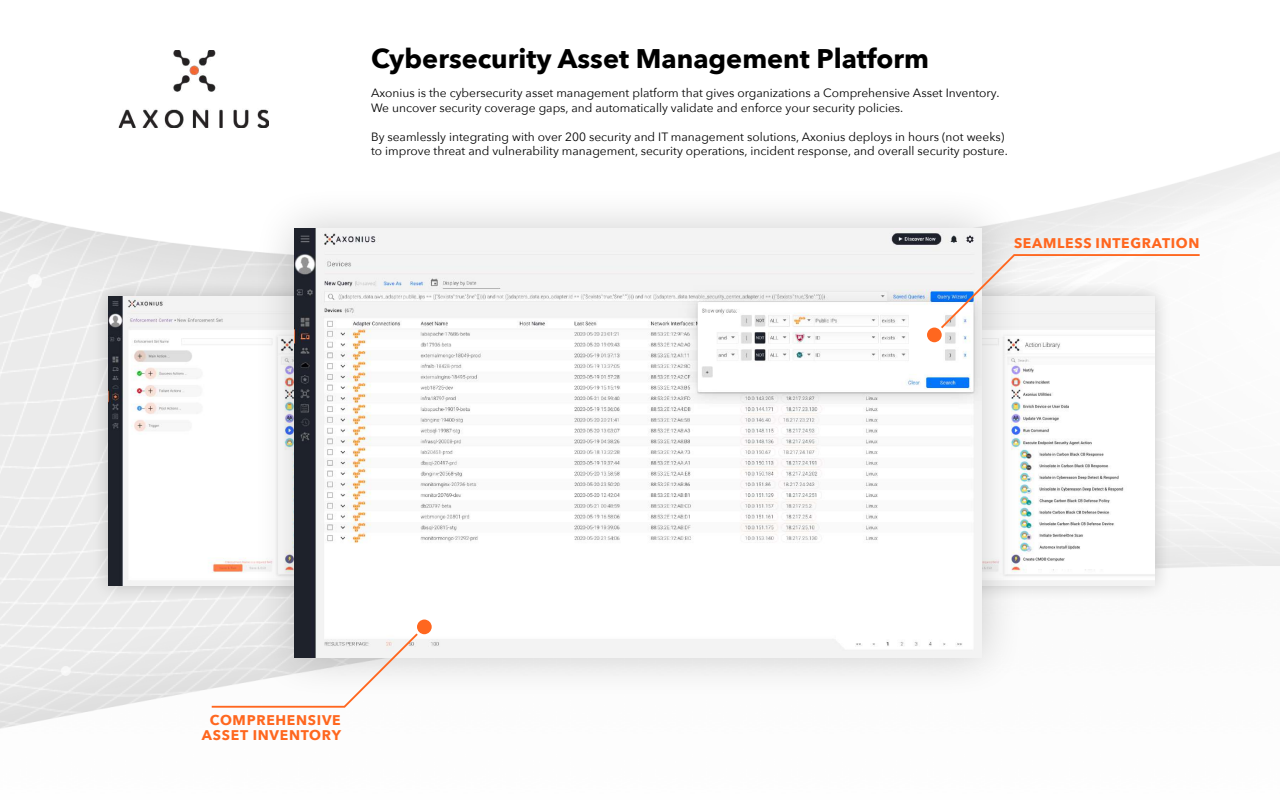
<style>
.page{position:relative;width:1280px;height:800px;background:#fff}
.page>*{position:absolute;margin:0;border:0;box-sizing:border-box;transform-origin:0 0}
.t1{font:700 26.9px "Avenir Next";color:#000}
.t2{font:700 14px/15px "Avenir Next";letter-spacing:.05em;color:#ff671f;text-align:center}
.t3{font:12px/14.4px "Avenir Next";color:#000}
</style>
<div class="page">
<img style="left:0;top:111px;width:1280px;height:618px">
<div style="left:91px;top:279px;width:497px;height:324px;background:#000;opacity:.2"></div>
<img style="left:108px;top:296px;width:143px;height:289px">
<div style="left:817px;top:279px;width:355px;height:324px;background:#000;opacity:.2"></div>
<img style="left:1024px;top:337px;width:131px;height:248px">
<div style="left:251px;top:185px;width:773px;height:516px;background:#000;opacity:.2"></div>
<img style="left:294px;top:228px;width:688px;height:430px">
<img style="left:118px;top:50px;width:150px;height:78px">
<svg style="left:932px;top:253px;width:270px;height:84px"></svg>
<div style="left:926px;top:326px;width:17px;height:18px;background:#ff671f;border-radius:50%"></div>
<div style="left:924px;top:325px;width:21px;height:20px;border:3px solid #fff;border-radius:50%"></div>
<svg style="left:210px;top:625px;width:216px;height:84px"></svg>
<div style="left:415px;top:618px;width:18px;height:18px;background:#ff671f;border-radius:50%"></div>
<div style="left:414px;top:617px;width:21px;height:20px;border:3px solid #fff;border-radius:50%"></div>
<h1 class="t1" style="left:371px;top:36px;width:560px">Cybersecurity Asset Management Platform</h1>
<p class="t3" style="left:371px;top:86px;width:630px">Axonius is the cybersecurity asset management platform that gives organizations a Comprehensive Asset Inventory.<br>We uncover security coverage gaps, and automatically validate and enforce your security policies.</p>
<p class="t3" style="left:371px;top:129px;width:638px">By seamlessly integrating with over 200 security and IT management solutions, Axonius deploys in hours (not weeks) to improve threat and vulnerability management, security operations, incident response, and overall security posture.</p>
<p class="t2" style="left:1014px;top:236px;width:187px">SEAMLESS INTEGRATION</p>
<p class="t2" style="left:202px;top:713px;width:141px">COMPREHENSIVE<br>ASSET INVENTORY</p>
</div>
